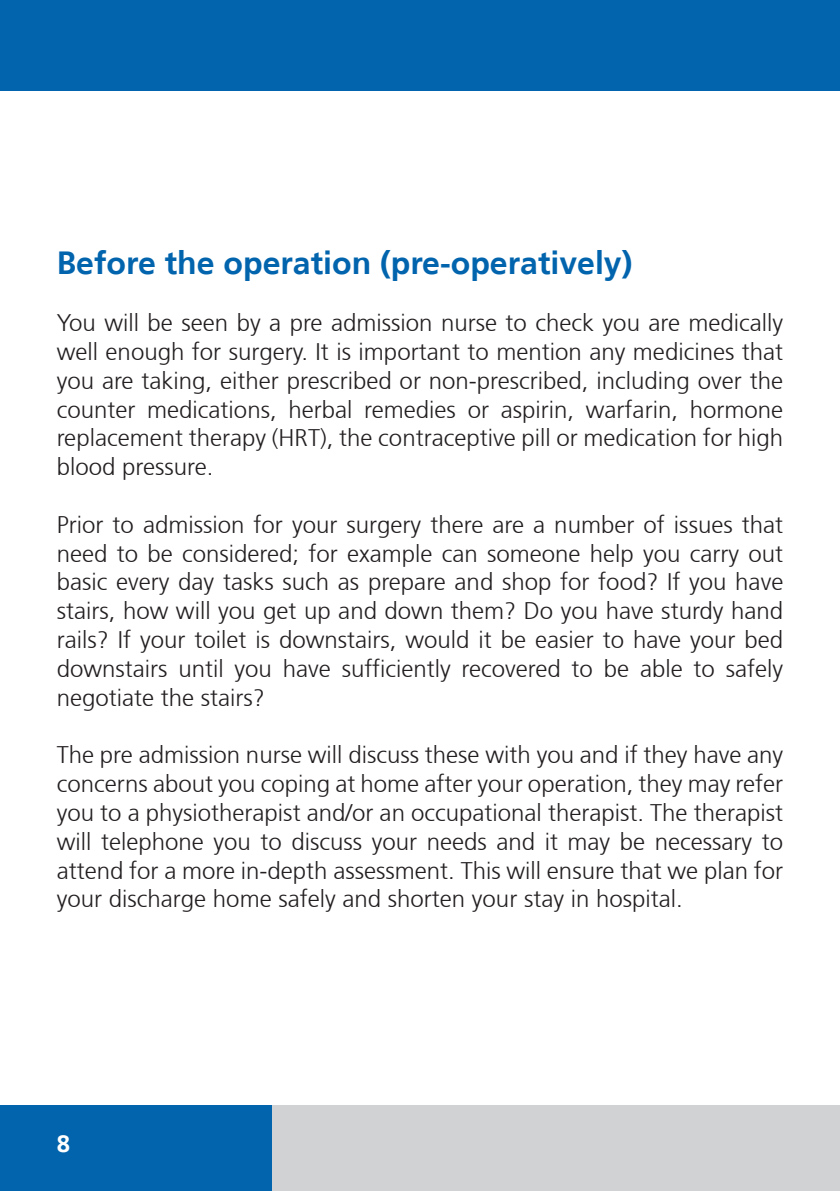
<style>
.page{position:relative;width:840px;height:1191px;background:#fff}
.page>*{position:absolute;margin:0;border:0;box-sizing:border-box;transform-origin:0 0}
.t1{font:700 32px "Frutiger 65";color:#0164ad}
.t2{font:300 24px/28.8px "Frutiger 45";color:#231f20;text-align:justify}
.t3{font:700 24px "Frutiger 65";color:#fff}
</style>
<div class="page">
<div style="left:0;top:0;width:839px;height:91px;background:#0164ad"></div>
<div style="left:0;top:1106px;width:272px;height:85px;background:#0164ad"></div>
<div style="left:272px;top:1106px;width:567px;height:85px;background:#d1d2d4"></div>
<h1 class="t1" style="left:57px;top:244px;width:577px">Before the operation (pre-operatively)</h1>
<p class="t2" style="left:57px;top:309px;width:727px">You will be seen by a pre admission nurse to check you are medically well enough for surgery. It is important to mention any medicines that you are taking, either prescribed or non-prescribed, including over the counter medications, herbal remedies or aspirin, warfarin, hormone replacement therapy (HRT), the contraceptive pill or medication for high blood pressure.</p>
<p class="t2" style="left:57px;top:510px;width:727px">Prior to admission for your surgery there are a number of issues that need to be considered; for example can someone help you carry out basic every day tasks such as prepare and shop for food? If you have stairs, how will you get up and down them? Do you have sturdy hand rails? If your toilet is downstairs, would it be easier to have your bed downstairs until you have sufficiently recovered to be able to safely negotiate the stairs?</p>
<p class="t2" style="left:57px;top:741px;width:727px">The pre admission nurse will discuss these with you and if they have any concerns about you coping at home after your operation, they may refer you to a physiotherapist and/or an occupational therapist. The therapist will telephone you to discuss your needs and it may be necessary to attend for a more in-depth assessment. This will ensure that we plan for your discharge home safely and shorten your stay in hospital.</p>
<p class="t3" style="left:57px;top:1129px;width:15px">8</p>
</div>
